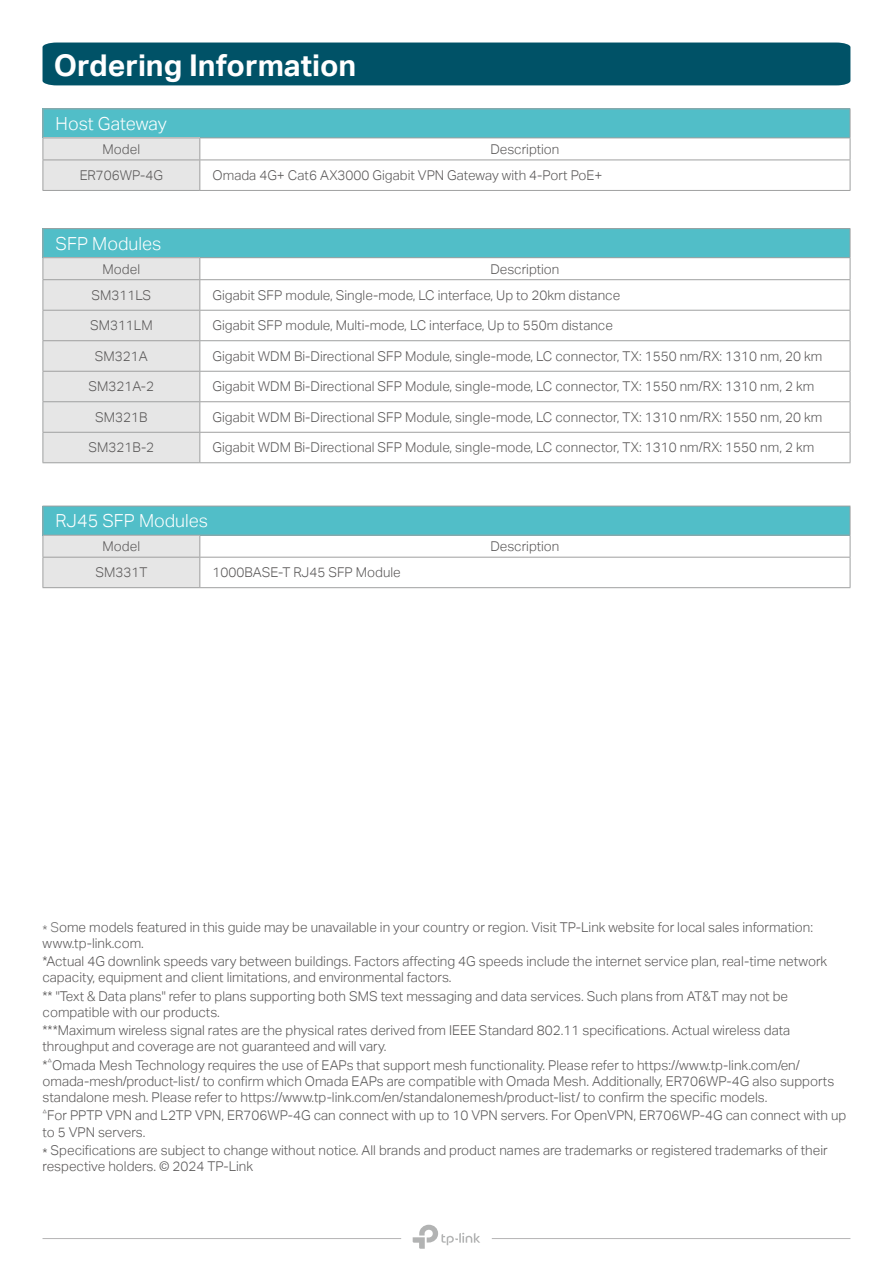
<style>
.page{position:relative;width:893px;height:1263px;background:#fff}
.page>*{position:absolute;margin:0;border:0;box-sizing:border-box;transform-origin:0 0}
.t1{font:30px "TP Link Aktiv Bold";color:#fff}
.t2{font:18px "TP Link Aktiv Light";color:#fff}
.t3{font:13.5px/16.2px "TP Link Aktiv Light";color:#595757}
.t4{font:7.8px "TP Link Aktiv Light";color:#595757}
.s1{color:#727171}
</style>
<div class="page">
<hr style="left:43px;top:1238px;width:358px;height:1px;background:#b5b4b5">
<hr style="left:492px;top:1238px;width:358px;height:1px;background:#b5b4b5">
<svg style="left:413px;top:1225px;width:67px;height:24px"></svg>
<div style="left:43px;top:109px;width:807px;height:29px;background:#51bec8"></div>
<div style="left:43px;top:138px;width:157px;height:22px;background:#e6e6e6"></div>
<div style="left:43px;top:160px;width:157px;height:30px;background:#e6e6e6"></div>
<hr style="left:43px;top:160px;width:1px;height:30px;background:#9fa0a0">
<hr style="left:199px;top:160px;width:1px;height:30px;background:#9fa0a0">
<hr style="left:850px;top:160px;width:1px;height:30px;background:#9fa0a0">
<hr style="left:43px;top:190px;width:157px;height:1px;background:#9fa0a0">
<hr style="left:200px;top:190px;width:650px;height:1px;background:#9fa0a0">
<hr style="left:43px;top:108px;width:157px;height:1px;background:#9fa0a0">
<hr style="left:200px;top:108px;width:650px;height:1px;background:#9fa0a0">
<hr style="left:43px;top:138px;width:157px;height:1px;background:#9fa0a0">
<svg style="left:43px;top:109px;width:1px;height:51px"></svg>
<svg style="left:850px;top:109px;width:1px;height:51px"></svg>
<hr style="left:43px;top:160px;width:157px;height:1px;background:#9fa0a0">
<hr style="left:200px;top:138px;width:650px;height:1px;background:#9fa0a0">
<svg style="left:199px;top:138px;width:1px;height:22px"></svg>
<hr style="left:200px;top:160px;width:650px;height:1px;background:#9fa0a0">
<div style="left:43px;top:229px;width:807px;height:29px;background:#51bec8"></div>
<div style="left:43px;top:258px;width:157px;height:22px;background:#e6e6e6"></div>
<div style="left:43px;top:280px;width:157px;height:30px;background:#e6e6e6"></div>
<hr style="left:43px;top:280px;width:1px;height:30px;background:#9fa0a0">
<hr style="left:199px;top:280px;width:1px;height:30px;background:#9fa0a0">
<hr style="left:850px;top:280px;width:1px;height:30px;background:#9fa0a0">
<hr style="left:200px;top:310px;width:650px;height:1px;background:#9fa0a0">
<svg style="left:850px;top:311px;width:1px;height:29px"></svg>
<hr style="left:200px;top:340px;width:650px;height:1px;background:#9fa0a0">
<hr style="left:850px;top:341px;width:1px;height:30px;background:#9fa0a0">
<hr style="left:200px;top:371px;width:650px;height:1px;background:#9fa0a0">
<svg style="left:850px;top:372px;width:1px;height:29px"></svg>
<hr style="left:200px;top:401px;width:650px;height:1px;background:#9fa0a0">
<hr style="left:850px;top:402px;width:1px;height:30px;background:#9fa0a0">
<hr style="left:200px;top:432px;width:650px;height:1px;background:#9fa0a0">
<svg style="left:43px;top:310px;width:157px;height:152px;background:#e3e3e3"></svg>
<svg style="left:850px;top:433px;width:1px;height:29px"></svg>
<hr style="left:43px;top:462px;width:157px;height:1px;background:#9fa0a0">
<hr style="left:200px;top:462px;width:650px;height:1px;background:#9fa0a0">
<hr style="left:43px;top:228px;width:157px;height:1px;background:#9fa0a0">
<hr style="left:200px;top:228px;width:650px;height:1px;background:#9fa0a0">
<hr style="left:43px;top:257px;width:157px;height:1px;background:#9fa0a0">
<hr style="left:200px;top:257px;width:650px;height:1px;background:#9fa0a0">
<svg style="left:43px;top:229px;width:1px;height:50px"></svg>
<svg style="left:850px;top:229px;width:1px;height:50px"></svg>
<hr style="left:43px;top:279px;width:157px;height:1px;background:#9fa0a0">
<svg style="left:199px;top:258px;width:1px;height:21px"></svg>
<hr style="left:200px;top:279px;width:650px;height:1px;background:#9fa0a0">
<div style="left:43px;top:506px;width:807px;height:29px;background:#51bec8"></div>
<div style="left:43px;top:535px;width:157px;height:22px;background:#e6e6e6"></div>
<div style="left:43px;top:557px;width:157px;height:31px;background:#e6e6e6"></div>
<hr style="left:43px;top:506px;width:157px;height:1px;background:#9fa0a0">
<hr style="left:200px;top:506px;width:650px;height:1px;background:#9fa0a0">
<hr style="left:43px;top:535px;width:157px;height:1px;background:#9fa0a0">
<hr style="left:200px;top:535px;width:650px;height:1px;background:#9fa0a0">
<hr style="left:43px;top:557px;width:1px;height:30px;background:#9fa0a0">
<hr style="left:199px;top:557px;width:1px;height:30px;background:#9fa0a0">
<hr style="left:850px;top:557px;width:1px;height:30px;background:#9fa0a0">
<hr style="left:43px;top:587px;width:157px;height:1px;background:#9fa0a0">
<hr style="left:200px;top:587px;width:650px;height:1px;background:#9fa0a0">
<svg style="left:43px;top:506px;width:1px;height:51px"></svg>
<svg style="left:850px;top:506px;width:1px;height:51px"></svg>
<hr style="left:43px;top:557px;width:157px;height:1px;background:#9fa0a0">
<svg style="left:199px;top:535px;width:1px;height:22px"></svg>
<hr style="left:200px;top:557px;width:650px;height:1px;background:#9fa0a0">
<div style="left:43px;top:43px;width:807px;height:42px;background:#005267"></div>
<h1 class="t1" style="left:54px;top:48px;width:304px">Ordering Information</h1>
<h2 class="t2" style="left:56px;top:113px;width:113px">Host Gateway</h2>
<p class="t3" style="left:103px;top:141px;width:39px">Model</p>
<p class="t3" style="left:490px;top:141px;width:71px">Description</p>
<p class="t3" style="left:80px;top:167px;width:85px">ER706WP-4G</p>
<p class="t3" style="left:213px;top:167px;width:391px">Omada 4G+ Cat6 AX3000 Gigabit VPN Gateway with 4-Port PoE+</p>
<h2 class="t2" style="left:56px;top:233px;width:107px">SFP Modules</h2>
<p class="t3" style="left:103px;top:261px;width:39px">Model</p>
<p class="t3" style="left:490px;top:261px;width:71px">Description</p>
<p class="t3" style="left:91px;top:287px;width:61px">SM311LS</p>
<p class="t3" style="left:213px;top:287px;width:409px">Gigabit SFP module, Single-mode, LC interface, Up to 20km distance</p>
<p class="t3" style="left:90px;top:318px;width:64px">SM311LM</p>
<p class="t3" style="left:213px;top:318px;width:402px">Gigabit SFP module, Multi-mode, LC interface, Up to 550m distance</p>
<p class="t3" style="left:95px;top:348px;width:54px">SM321A</p>
<p class="t3" style="left:213px;top:348px;width:611px">Gigabit WDM Bi-Directional SFP Module, single-mode, LC connector, TX: 1550 nm/RX: 1310 nm, 20 km</p>
<p class="t3" style="left:88px;top:379px;width:67px">SM321A-2</p>
<p class="t3" style="left:213px;top:379px;width:603px">Gigabit WDM Bi-Directional SFP Module, single-mode, LC connector, TX: 1550 nm/RX: 1310 nm, 2 km</p>
<p class="t3" style="left:95px;top:409px;width:54px">SM321B</p>
<p class="t3" style="left:213px;top:409px;width:611px">Gigabit WDM Bi-Directional SFP Module, single-mode, LC connector, TX: 1310 nm/RX: 1550 nm, 20 km</p>
<p class="t3" style="left:88px;top:440px;width:67px">SM321B-2</p>
<p class="t3" style="left:213px;top:440px;width:603px">Gigabit WDM Bi-Directional SFP Module, single-mode, LC connector, TX: 1310 nm/RX: 1550 nm, 2 km</p>
<h2 class="t2" style="left:56px;top:510px;width:154px">RJ45 SFP Modules</h2>
<p class="t3" style="left:103px;top:538px;width:39px">Model</p>
<p class="t3" style="left:490px;top:538px;width:71px">Description</p>
<p class="t3" style="left:95px;top:564px;width:53px">SM331T</p>
<p class="t3" style="left:213px;top:564px;width:190px">1000BASE-T RJ45 SFP Module</p>
<p class="t3" style="left:43px;top:919px;width:772px"><span class="s1">* S</span>ome models featured in this guide may be unavailable in your country or region. Visit TP-Link website for local sales information: www.tp-link.com.</p>
<p class="t3" style="left:43px;top:953px;width:786px">*Actual 4G downlink speeds vary between buildings. Factors affecting 4G speeds include the internet service plan, real-time network capacity, equipment and client limitations, and environmental factors.</p>
<p class="t3" style="left:43px;top:988px;width:747px">** "Text &amp; Data plans" refer to plans supporting both SMS text messaging and data services. Such plans from AT&amp;T may not be compatible with our products.</p>
<p class="t3" style="left:43px;top:1022px;width:749px">***Maximum wireless signal rates are the physical rates derived from IEEE Standard 802.11 specifications. Actual wireless data throughput and coverage are not guaranteed and will vary.</p>
<p class="t3" style="left:43px;top:1057px;width:759px">* Omada Mesh Technology requires the use of EAPs that support mesh functionality. Please refer to https://www.tp-link.com/en/</p>
<p class="t4" style="left:48px;top:1056px;width:6px">△</p>
<p class="t3" style="left:43px;top:1073px;width:793px">omada-mesh/product-list/ to confirm which Omada EAPs are compatible with Omada Mesh. Additionally, ER706WP-4G also supports standalone mesh. Please refer to https://www.tp-link.com/en/standalonemesh/product-list/ to confirm the specific models.</p>
<p class="t4" style="left:43px;top:1106px;width:6px">△</p>
<p class="t3" style="left:43px;top:1107px;width:805px;text-indent:5px">For PPTP VPN and L2TP VPN, ER706WP-4G can connect with up to 10 VPN servers. For OpenVPN, ER706WP-4G can connect with up to 5 VPN servers.</p>
<p class="t3" style="left:43px;top:1142px;width:787px">* Specifications are subject to change without notice. All brands and product names are trademarks or registered trademarks of their respective holders. © 2024 TP-Link</p>
</div>
